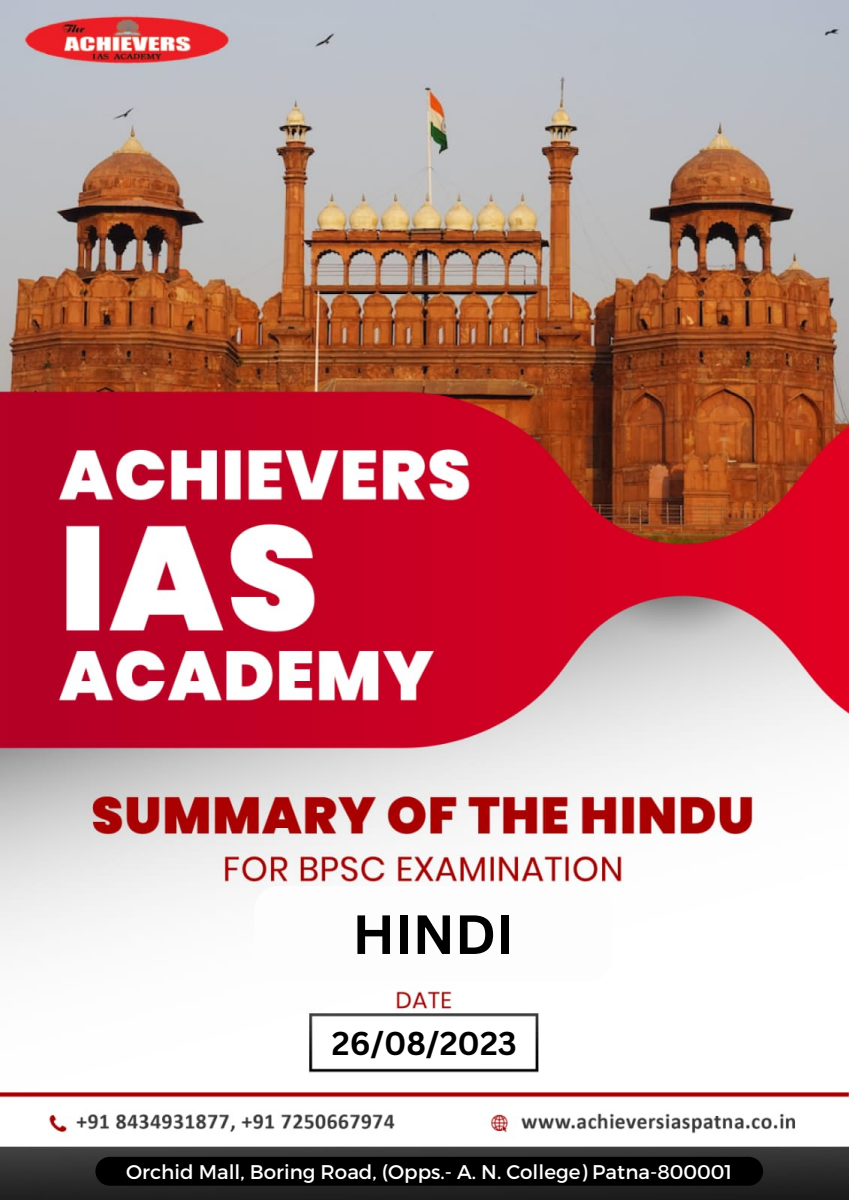
<style>
.page{position:relative;width:849px;height:1200px;background:#fff}
.page>*{position:absolute;margin:0;border:0;box-sizing:border-box;transform-origin:0 0}
.t1{font:700 54px "Canva Sans";color:#000}
.t2{font:700 32.1px "Canva Sans";color:#000}
.t3{font:19.8px "Montserrat";color:#fff}
</style>
<div class="page">
<img style="left:0;top:0;width:848px;height:1200px">
<div style="left:95px;top:1157px;width:667px;height:29px;background:#000;border-radius:14px"></div>
<div style="left:254px;top:886px;width:358px;height:95px;background:#fdfdfd;border-radius:24px"></div>
<p class="t1" style="left:352px;top:896px;width:163px">HINDI</p>
<p class="t2" style="left:332px;top:1021px;width:186px">26/08/2023</p>
<p class="t3" style="left:126px;top:1159px;width:607px">Orchid Mall, Boring Road, (Opps.- A. N. College) Patna-800001</p>
</div>
